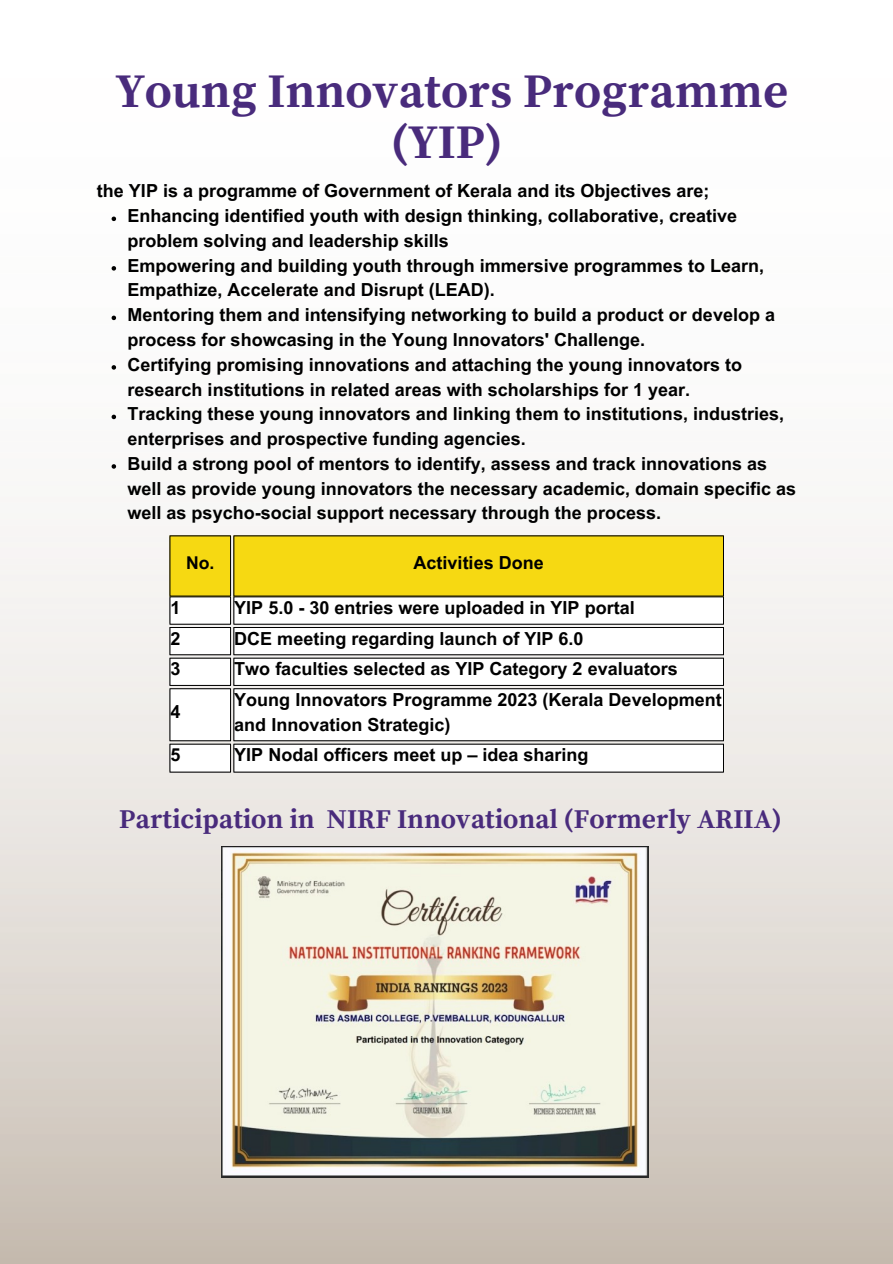
<style>
.page{position:relative;width:893px;height:1264px;background:#fff}
.page>*{position:absolute;margin:0;border:0;box-sizing:border-box;transform-origin:0 0}
.t1{font:700 48px/51.8px "Source Serif Pro";color:#492b7c;text-align:center}
.t2{font:700 27px "Source Serif Pro";color:#492b7c}
.t3{font:700 18px/24.8px "Arial MT Pro";color:#000}
.t4{font:700 17.7px "Arial MT Pro";color:#000}
</style>
<div class="page">
<img style="left:0;top:217px;width:892px;height:1046px">
<svg style="left:112px;top:216px;width:4px;height:5px"></svg>
<svg style="left:112px;top:266px;width:4px;height:4px"></svg>
<svg style="left:112px;top:315px;width:4px;height:5px"></svg>
<svg style="left:112px;top:365px;width:4px;height:4px"></svg>
<svg style="left:112px;top:414px;width:4px;height:5px"></svg>
<svg style="left:112px;top:464px;width:4px;height:4px"></svg>
<svg style="left:169px;top:685px;width:554px;height:87px"></svg>
<hr style="left:169px;top:685px;width:62px;height:1px;background:#000">
<hr style="left:233px;top:685px;width:490px;height:1px;background:#000">
<hr style="left:169px;top:689px;width:1px;height:51px;background:#000">
<hr style="left:230px;top:689px;width:1px;height:51px;background:#000">
<hr style="left:169px;top:688px;width:62px;height:1px;background:#000">
<hr style="left:169px;top:740px;width:62px;height:1px;background:#000">
<hr style="left:233px;top:689px;width:1px;height:51px;background:#000">
<hr style="left:723px;top:689px;width:1px;height:51px;background:#000">
<hr style="left:233px;top:688px;width:490px;height:1px;background:#000">
<hr style="left:233px;top:740px;width:490px;height:1px;background:#000">
<svg style="left:169px;top:744px;width:1px;height:27px"></svg>
<hr style="left:169px;top:743px;width:62px;height:1px;background:#000">
<hr style="left:169px;top:771px;width:62px;height:1px;background:#000">
<svg style="left:230px;top:744px;width:4px;height:27px"></svg>
<svg style="left:723px;top:744px;width:1px;height:27px"></svg>
<hr style="left:233px;top:743px;width:490px;height:1px;background:#000">
<hr style="left:233px;top:771px;width:490px;height:1px;background:#000">
<svg style="left:169px;top:535px;width:555px;height:150px"></svg>
<hr style="left:169px;top:536px;width:1px;height:59px;background:#000">
<hr style="left:230px;top:536px;width:1px;height:59px;background:#000">
<hr style="left:169px;top:535px;width:62px;height:1px;background:#000">
<hr style="left:169px;top:595px;width:62px;height:1px;background:#000">
<hr style="left:233px;top:536px;width:1px;height:59px;background:#000">
<hr style="left:723px;top:536px;width:1px;height:59px;background:#000">
<hr style="left:233px;top:535px;width:490px;height:1px;background:#000">
<hr style="left:233px;top:595px;width:490px;height:1px;background:#000">
<img style="left:221px;top:846px;width:427px;height:331px">
<h1 class="t1" style="left:116px;top:67px;width:674px">Young Innovators Programme (YIP)</h1>
<h3 class="t3" style="left:97px;top:181px;width:614px">the YIP is a programme of Government of Kerala and its Objectives are;</h3>
<p class="t3" style="left:127px;top:206px;width:611px">Enhancing identified youth with design thinking, collaborative, creative problem solving and leadership skills</p>
<p class="t3" style="left:127px;top:255px;width:638px">Empowering and building youth through immersive programmes to Learn,<br>Empathize, Accelerate and Disrupt (LEAD).</p>
<p class="t3" style="left:127px;top:305px;width:649px">Mentoring them and intensifying networking to build a product or develop a process for showcasing in the Young Innovators' Challenge.</p>
<p class="t3" style="left:127px;top:354px;width:616px">Certifying promising innovations and attaching the young innovators to research institutions in related areas with scholarships for 1 year.</p>
<p class="t3" style="left:127px;top:404px;width:658px">Tracking these young innovators and linking them to institutions, industries, enterprises and prospective funding agencies.</p>
<p class="t3" style="left:127px;top:453px;width:670px">Build a strong pool of mentors to identify, assess and track innovations as well as provide young innovators the necessary academic, domain specific as well as psycho-social support necessary through the process.</p>
<p class="t4" style="left:186px;top:556px;width:30px">No.</p>
<p class="t3" style="left:413px;top:552px;width:132px">Activities Done</p>
<p class="t3" style="left:170px;top:597px;width:12px">1</p>
<p class="t3" style="left:234px;top:597px;width:402px">YIP 5.0 - 30 entries were uploaded in YIP portal</p>
<p class="t3" style="left:170px;top:628px;width:12px">2</p>
<p class="t3" style="left:234px;top:628px;width:351px">DCE meeting regarding launch of YIP 6.0</p>
<p class="t3" style="left:170px;top:659px;width:12px">3</p>
<p class="t3" style="left:234px;top:659px;width:445px">Two faculties selected as YIP Category 2 evaluators</p>
<p class="t3" style="left:170px;top:702px;width:12px">4</p>
<p class="t3" style="left:234px;top:689px;width:489px">Young Innovators Programme 2023 (Kerala Development and Innovation Strategic)</p>
<p class="t3" style="left:170px;top:745px;width:12px">5</p>
<p class="t3" style="left:234px;top:745px;width:356px">YIP Nodal officers meet up – idea sharing</p>
<h2 class="t2" style="left:119px;top:803px;width:664px">Participation in NIRF Innovational (Formerly ARIIA)</h2>
</div>
